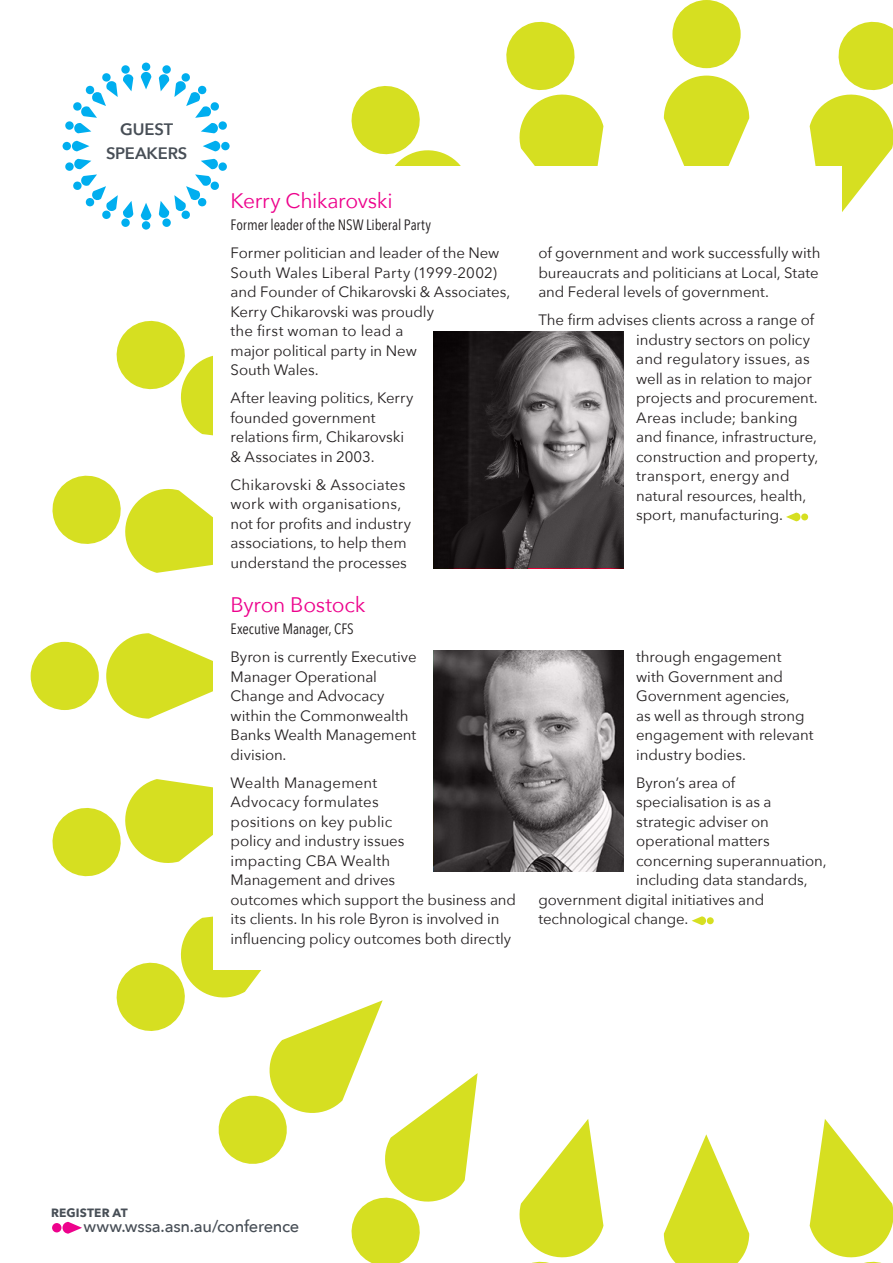
<style>
.page{position:relative;width:893px;height:1263px;background:#fff}
.page>*{position:absolute;margin:0;border:0;box-sizing:border-box;transform-origin:0 0}
.t1{font:21px "Avenir Next";letter-spacing:-.015em;color:#ed028c}
.t2{font:500 16.5px "Avenir Next";letter-spacing:-.015em;color:#474e56}
.t3{font:600 16.5px/24px "Avenir Next";letter-spacing:-.01em;color:#474e56;text-align:center}
.t4{font:15px/19.5px "Avenir Next";letter-spacing:-.005em;color:#231f20}
.t5{font:15px "Avenir Next Condensed";letter-spacing:-.005em;color:#231f20}
.t6{font:700 12px "Avenir Next";letter-spacing:.01em;color:#474e56}
</style>
<div class="page">
<div style="left:672px;top:0;width:69px;height:68px;background:#d6df21;border-radius:50%"></div>
<svg style="left:664px;top:76px;width:85px;height:90px"></svg>
<svg style="left:664px;top:1134px;width:85px;height:129px"></svg>
<svg style="left:506px;top:21px;width:97px;height:145px"></svg>
<svg style="left:810px;top:1119px;width:83px;height:144px"></svg>
<svg style="left:52px;top:475px;width:161px;height:98px"></svg>
<div style="left:31px;top:642px;width:68px;height:68px;background:#d6df21;border-radius:50%"></div>
<svg style="left:106px;top:633px;width:107px;height:86px"></svg>
<svg style="left:52px;top:779px;width:161px;height:98px"></svg>
<svg style="left:116px;top:916px;width:362px;height:347px"></svg>
<svg style="left:519px;top:1119px;width:84px;height:144px"></svg>
<svg style="left:810px;top:21px;width:83px;height:191px"></svg>
<div style="left:214px;top:166px;width:628px;height:803px;background:#fff"></div>
<div style="left:142px;top:63px;width:8px;height:8px;background:#00aeef;border-radius:50%"></div>
<div style="left:63px;top:142px;width:8px;height:8px;background:#00aeef;border-radius:50%"></div>
<svg style="left:65px;top:65px;width:412px;height:382px"></svg>
<svg style="left:434px;top:332px;width:189px;height:236px;background:#4c4849"></svg>
<svg style="left:434px;top:651px;width:189px;height:221px;background:#716d6e"></svg>
<svg style="left:786px;top:513px;width:14px;height:8px"></svg>
<div style="left:801px;top:513px;width:7px;height:7px;background:#d6df21;border-radius:50%"></div>
<svg style="left:692px;top:916px;width:14px;height:9px"></svg>
<div style="left:707px;top:917px;width:7px;height:7px;background:#d6df21;border-radius:50%"></div>
<div style="left:52px;top:1223px;width:9px;height:9px;background:#ed028c;border-radius:50%"></div>
<svg style="left:62px;top:1222px;width:20px;height:11px"></svg>
<p class="t3" style="left:106px;top:117px;width:83px">GUEST<br>SPEAKERS</p>
<p class="t1" style="left:231px;top:183px;width:164px">Kerry Chikarovski</p>
<p class="t5" style="left:231px;top:212px;width:202px">Former leader of the NSW Liberal Party</p>
<p class="t4" style="left:231px;top:243px;width:281px">Former politician and leader of the New<br>South Wales Liberal Party (1999-2002) and Founder of Chikarovski &amp; Associates,<br>Kerry Chikarovski was proudly<br>the first woman to lead a<br>major political party in New<br>South Wales.</p>
<p class="t4" style="left:231px;top:388px;width:184px">After leaving politics, Kerry founded government relations firm, Chikarovski &amp; Associates in 2003.</p>
<p class="t4" style="left:231px;top:474px;width:182px">Chikarovski &amp; Associates work with organisations, not for profits and industry associations, to help them understand the processes</p>
<p class="t1" style="left:231px;top:587px;width:136px">Byron Bostock</p>
<p class="t5" style="left:231px;top:616px;width:125px">Executive Manager, CFS</p>
<p class="t4" style="left:231px;top:647px;width:187px">Byron is currently Executive<br>Manager Operational<br>Change and Advocacy within the Commonwealth<br>Banks Wealth Management division.</p>
<p class="t4" style="left:231px;top:772px;width:287px">Wealth Management<br>Advocacy formulates<br>positions on key public<br>policy and industry issues<br>impacting CBA Wealth<br>Management and drives<br>outcomes which support the business and its clients. In his role Byron is involved in influencing policy outcomes both directly</p>
<p class="t4" style="left:538px;top:243px;width:284px;text-align:justify">of government and work successfully with bureaucrats and politicians at Local, State and Federal levels of government.</p>
<p class="t4" style="left:636px;top:310px;width:184px;text-indent:-98px">The firm advises clients across a range of industry sectors on policy and regulatory issues, as well as in relation to major projects and procurement.<br>Areas include; banking and finance, infrastructure, construction and property, transport, energy and natural resources, health, sport, manufacturing.</p>
<p class="t4" style="left:636px;top:647px;width:179px">through engagement with Government and<br>Government agencies,<br>as well as through strong engagement with relevant industry bodies.</p>
<p class="t4" style="left:636px;top:772px;width:101px">Byron’s area of</p>
<p class="t4" style="left:636px;top:792px;width:137px">specialisation is as a</p>
<p class="t4" style="left:636px;top:811px;width:134px">strategic adviser on</p>
<p class="t4" style="left:636px;top:831px;width:135px">operational matters</p>
<p class="t4" style="left:636px;top:850px;width:192px">concerning superannuation,</p>
<p class="t4" style="left:636px;top:870px;width:173px">including data standards,</p>
<p class="t4" style="left:538px;top:889px;width:227px">government digital initiatives and</p>
<p class="t4" style="left:538px;top:909px;width:152px">technological change.</p>
<p class="t6" style="left:51px;top:1202px;width:78px">REGISTER AT</p>
<p class="t2" style="left:83px;top:1212px;width:218px">www.wssa.asn.au/conference</p>
</div>
